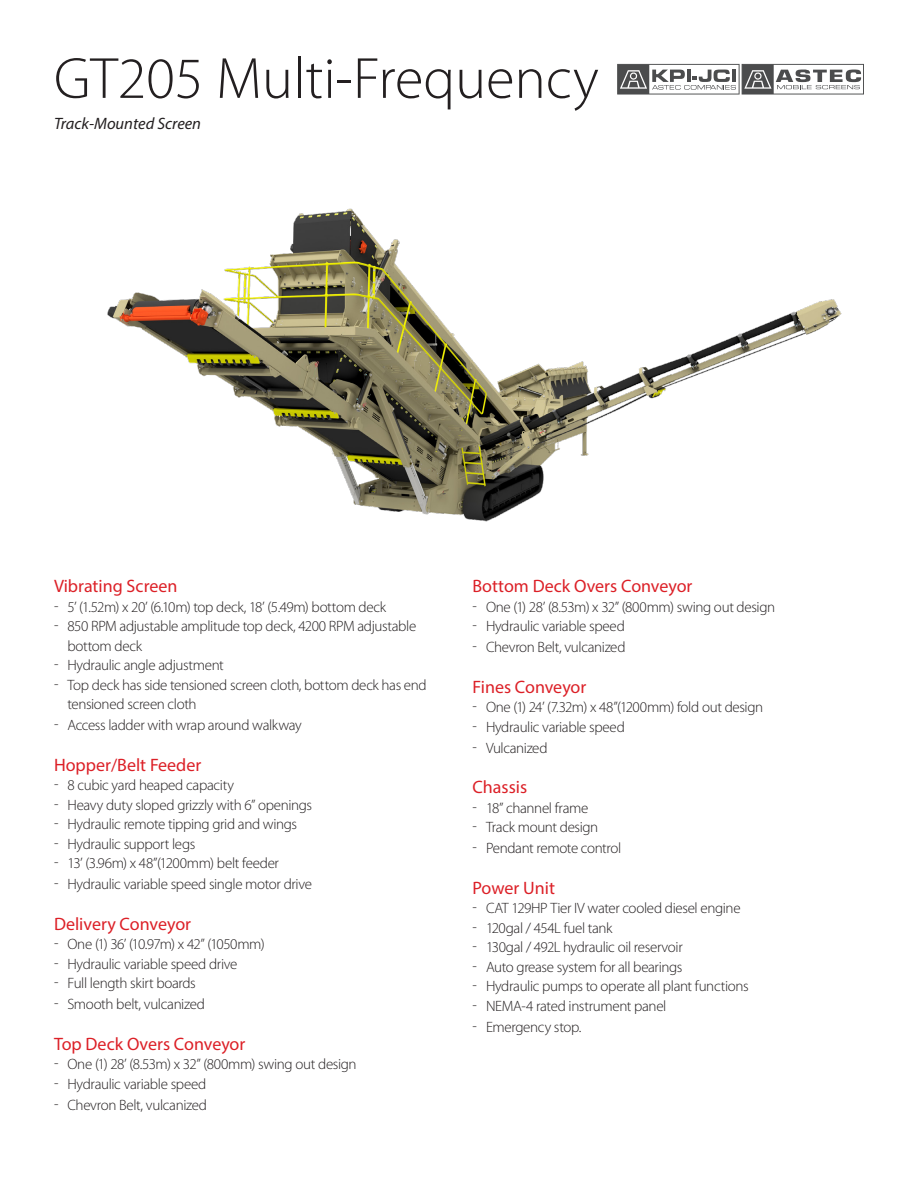
<style>
.page{position:relative;width:918px;height:1188px;background:#fff}
.page>*{position:absolute;margin:0;border:0;box-sizing:border-box;transform-origin:0 0}
.t1{font:300 58.5px "Myriad Pro";color:#231f20}
.Subheading_Detail{font:18px "Myriad Pro";color:#dc2027}
.Model_Description{font:italic 16.5px "Myriad Pro";color:#231f20}
.t2{font:300 15px/19.5px "Myriad Pro";letter-spacing:-.025em;color:#231f20}
</style>
<div class="page">
<svg style="left:617px;top:64px;width:247px;height:31px"></svg>
<img style="left:107px;top:208px;width:735px;height:314px">
<p class="t1" style="left:54px;top:46px;width:546px">GT205 Multi-Frequency</p>
<p class="Model_Description" style="left:54px;top:114px;width:149px">Track-Mounted Screen</p>
<p class="Subheading_Detail" style="left:54px;top:575px;width:125px">Vibrating Screen</p>
<p class="t2" style="left:54px;top:597px;width:334px">ʰ 5’ (1.52m) x 20’ (6.10m) top deck, 18’ (5.49m) bottom deck</p>
<p class="t2" style="left:68px;top:617px;width:350px;text-indent:-14px">ʰ 850 RPM adjustable amplitude top deck, 4200 RPM adjustable bottom deck</p>
<p class="t2" style="left:54px;top:656px;width:171px">ʰ Hydraulic angle adjustment</p>
<p class="t2" style="left:68px;top:675px;width:361px;text-indent:-14px">ʰ Top deck has side tensioned screen cloth, bottom deck has end tensioned screen cloth</p>
<p class="t2" style="left:54px;top:716px;width:249px">ʰ Access ladder with wrap around walkway</p>
<p class="Subheading_Detail" style="left:54px;top:754px;width:149px">Hopper/Belt Feeder</p>
<p class="t2" style="left:54px;top:776px;width:182px">ʰ 8 cubic yard heaped capacity</p>
<p class="t2" style="left:54px;top:795px;width:260px">ʰ Heavy duty sloped grizzly with 6” openings</p>
<p class="t2" style="left:54px;top:815px;width:245px">ʰ Hydraulic remote tipping grid and wings</p>
<p class="t2" style="left:54px;top:834px;width:143px">ʰ Hydraulic support legs</p>
<p class="t2" style="left:54px;top:854px;width:227px">ʰ 13’ (3.96m) x 48”(1200mm) belt feeder</p>
<p class="t2" style="left:54px;top:875px;width:260px">ʰ Hydraulic variable speed single motor drive</p>
<p class="Subheading_Detail" style="left:54px;top:913px;width:139px">Delivery Conveyor</p>
<p class="t2" style="left:54px;top:935px;width:212px">ʰ One (1) 36’ (10.97m) x 42” (1050mm)</p>
<p class="t2" style="left:54px;top:954px;width:185px">ʰ Hydraulic variable speed drive</p>
<p class="t2" style="left:54px;top:974px;width:143px">ʰ Full length skirt boards</p>
<p class="t2" style="left:54px;top:995px;width:152px">ʰ Smooth belt, vulcanized</p>
<p class="Subheading_Detail" style="left:54px;top:1033px;width:193px">Top Deck Overs Conveyor</p>
<p class="t2" style="left:54px;top:1055px;width:304px">ʰ One (1) 28’ (8.53m) x 32” (800mm) swing out design</p>
<p class="t2" style="left:54px;top:1074px;width:154px">ʰ Hydraulic variable speed</p>
<p class="t2" style="left:54px;top:1095px;width:155px">ʰ Chevron Belt, vulcanized</p>
<p class="Subheading_Detail" style="left:472px;top:575px;width:222px">Bottom Deck Overs Conveyor</p>
<p class="t2" style="left:472px;top:597px;width:304px">ʰ One (1) 28’ (8.53m) x 32” (800mm) swing out design</p>
<p class="t2" style="left:472px;top:617px;width:154px">ʰ Hydraulic variable speed</p>
<p class="t2" style="left:472px;top:638px;width:155px">ʰ Chevron Belt, vulcanized</p>
<p class="Subheading_Detail" style="left:472px;top:676px;width:115px">Fines Conveyor</p>
<p class="t2" style="left:472px;top:698px;width:292px">ʰ One (1) 24’ (7.32m) x 48”(1200mm) fold out design</p>
<p class="t2" style="left:472px;top:717px;width:154px">ʰ Hydraulic variable speed</p>
<p class="t2" style="left:472px;top:738px;width:77px">ʰ Vulcanized</p>
<p class="Subheading_Detail" style="left:472px;top:776px;width:56px">Chassis</p>
<p class="t2" style="left:472px;top:798px;width:117px">ʰ 18” channel frame</p>
<p class="t2" style="left:472px;top:818px;width:127px">ʰ Track mount design</p>
<p class="t2" style="left:472px;top:839px;width:150px">ʰ Pendant remote control</p>
<p class="Subheading_Detail" style="left:472px;top:877px;width:84px">Power Unit</p>
<p class="t2" style="left:472px;top:899px;width:270px">ʰ CAT 129HP Tier IV water cooled diesel engine</p>
<p class="t2" style="left:472px;top:918px;width:142px">ʰ 120gal / 454L fuel tank</p>
<p class="t2" style="left:472px;top:938px;width:212px">ʰ 130gal / 492L hydraulic oil reservoir</p>
<p class="t2" style="left:472px;top:957px;width:211px">ʰ Auto grease system for all bearings</p>
<p class="t2" style="left:472px;top:977px;width:278px">ʰ Hydraulic pumps to operate all plant functions</p>
<p class="t2" style="left:472px;top:996px;width:196px">ʰ NEMA-4 rated instrument panel</p>
<p class="t2" style="left:472px;top:1017px;width:111px">ʰ Emergency stop.</p>
</div>
